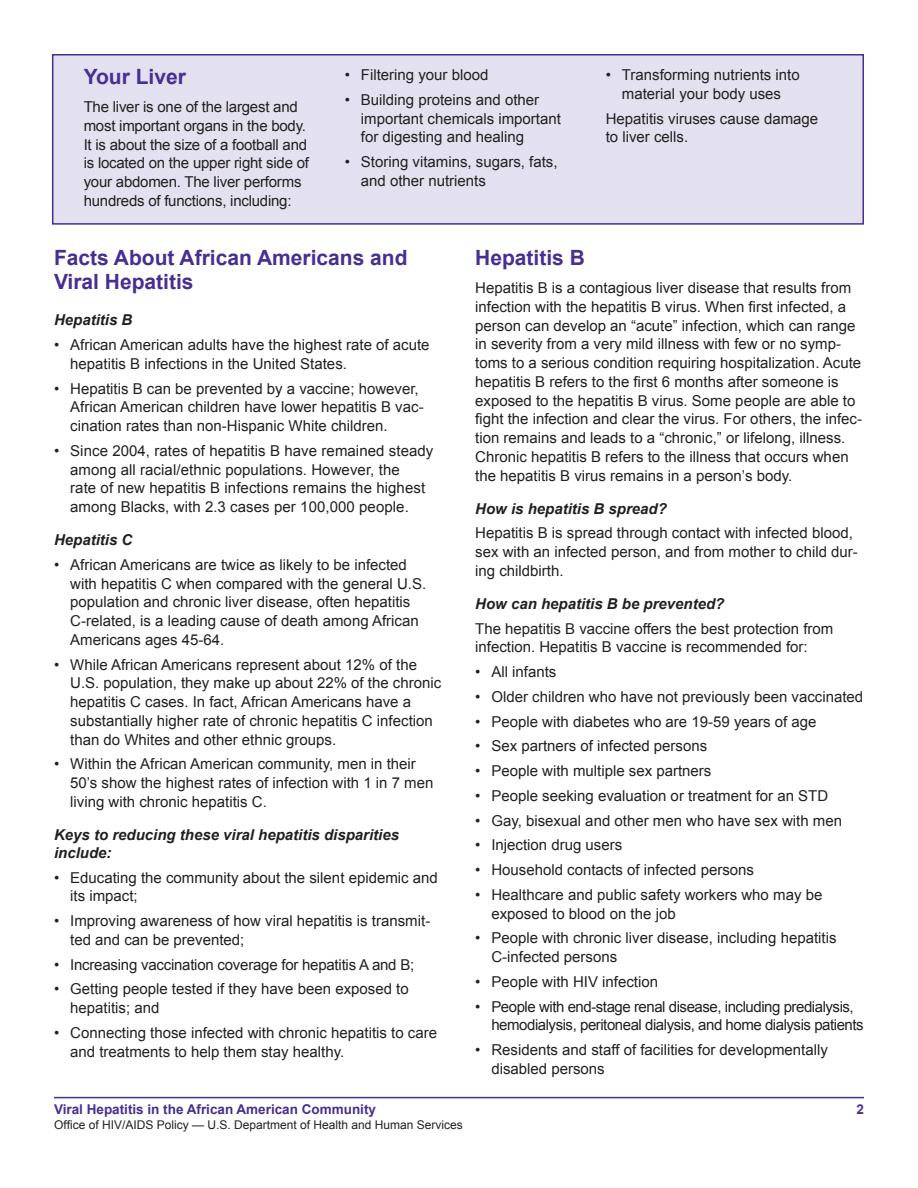
<style>
.page{position:relative;width:918px;height:1188px;background:#fff}
.page>*{position:absolute;margin:0;border:0;box-sizing:border-box;transform-origin:0 0}
.t1{font:700 21px/24px "Arial";color:#482e92}
.t2{font:15px/18.8px "Arial";color:#231f20}
.t3{font:15px/18.8px "Arial";letter-spacing:-.03em;color:#231f20}
.t4{font:italic 700 15px/18px "Arial";color:#231f20}
.t5{font:700 13.5px "Arial";color:#482e92}
.t6{font:12px "Arial";color:#231f20}
.s1{font-weight:700;font-style:italic}
</style>
<div class="page">
<hr style="left:54px;top:1097px;width:810px;height:1px;background:#482e92">
<div style="left:52px;top:54px;width:812px;height:171px;background:#e3e0ef;border:2px solid #482e92"></div>
<p class="t1" style="left:84px;top:66px;width:104px">Your Liver</p>
<p class="t2" style="left:84px;top:98px;width:227px">The liver is one of the largest and most important organs in the body.<br>It is about the size of a football and is located on the upper right side of your abdomen. The liver performs hundreds of functions, including:</p>
<p class="t2" style="left:345px;top:66px;width:145px">• Filtering your blood</p>
<p class="t2" style="left:361px;top:90px;width:202px;text-indent:-16px">• Building proteins and other important chemicals important for digesting and healing</p>
<p class="t2" style="left:361px;top:153px;width:198px;text-indent:-16px">• Storing vitamins, sugars, fats, and other nutrients</p>
<p class="t2" style="left:606px;top:66px;width:196px;text-align:center">• Transforming nutrients into material your body uses</p>
<p class="t2" style="left:606px;top:109px;width:214px">Hepatitis viruses cause damage to liver cells.</p>
<p class="t1" style="left:54px;top:247px;width:355px">Facts About African Americans and<br>Viral Hepatitis</p>
<p class="t4" style="left:54px;top:312px;width:80px">Hepatitis B</p>
<p class="t2" style="left:70px;top:336px;width:361px;text-indent:-16px">• African American adults have the highest rate of acute hepatitis B infections in the United States.</p>
<p class="t2" style="left:70px;top:379px;width:355px;text-indent:-16px">• Hepatitis B can be prevented by a vaccine; however,<br>African American children have lower hepatitis B vac&shy;cination rates than non-Hispanic White children.</p>
<p class="t2" style="left:70px;top:441px;width:365px;text-indent:-16px">• Since 2004, rates of hepatitis B have remained steady among all racial/ethnic populations. However, the<br>rate of new hepatitis B infections remains the highest among Blacks, with 2.3 cases per 100,000 people.</p>
<p class="t4" style="left:54px;top:531px;width:80px">Hepatitis C</p>
<p class="t2" style="left:70px;top:555px;width:357px;text-indent:-16px">• African Americans are twice as likely to be infected with hepatitis C when compared with the general U.S. population and chronic liver disease, often hepatitis C-related, is a leading cause of death among African Americans ages 45-64.</p>
<p class="t2" style="left:70px;top:655px;width:373px;text-indent:-16px">• While African Americans represent about 12% of the U.S. population, they make up about 22% of the chronic hepatitis C cases. In fact, African Americans have a substantially higher rate of chronic hepatitis C infection than do Whites and other ethnic groups.</p>
<p class="t2" style="left:70px;top:755px;width:365px;text-indent:-16px">• Within the African American community, men in their<br>50’s show the highest rates of infection with 1 in 7 men living with chronic hepatitis C.</p>
<p class="t4" style="left:54px;top:826px;width:347px">Keys to reducing these viral hepatitis disparities include:</p>
<p class="t2" style="left:70px;top:868px;width:369px;text-indent:-16px">• Educating the community about the silent epidemic and its impact;</p>
<p class="t2" style="left:70px;top:912px;width:362px;text-indent:-16px">• Improving awareness of how viral hepatitis is transmit&shy;ted and can be prevented;</p>
<p class="t2" style="left:54px;top:955px;width:362px">• Increasing vaccination coverage for hepatitis A and B;</p>
<p class="t2" style="left:70px;top:980px;width:340px;text-indent:-16px">• Getting people tested if they have been exposed to hepatitis; and</p>
<p class="t2" style="left:70px;top:1023px;width:368px;text-indent:-16px">• Connecting those infected with chronic hepatitis to care and treatments to help them stay healthy.</p>
<p class="t1" style="left:475px;top:247px;width:111px">Hepatitis B</p>
<p class="t2" style="left:475px;top:279px;width:388px">Hepatitis B is a contagious liver disease that results from infection with the hepatitis B virus. When first infected, a person can develop an “acute” infection, which can range in severity from a very mild illness with few or no symp&shy;toms to a serious condition requiring hospitalization. Acute hepatitis B refers to the first 6 months after someone is exposed to the hepatitis B virus. Some people are able to fight the infection and clear the virus. For others, the infec&shy;tion remains and leads to a “chronic,” or lifelong, illness.<br>Chronic hepatitis B refers to the illness that occurs when the hepatitis B virus remains in a person’s body.</p>
<p class="t2" style="left:475px;top:496px;width:379px;line-height:24.8px"><span class="s1">How is hepatitis B spread?<br></span>Hepatitis B is spread through contact with infected blood,</p>
<p class="t2" style="left:475px;top:543px;width:384px">sex with an infected person, and from mother to child dur&shy;ing childbirth.</p>
<p class="t2" style="left:475px;top:591px;width:360px;line-height:24.8px"><span class="s1">How can hepatitis B be prevented?<br></span>The hepatitis B vaccine offers the best protection from</p>
<p class="t2" style="left:475px;top:638px;width:334px">infection. Hepatitis B vaccine is recommended for:</p>
<p class="t2" style="left:475px;top:663px;width:83px">• All infants</p>
<p class="t2" style="left:475px;top:687px;width:390px">• Older children who have not previously been vaccinated</p>
<p class="t2" style="left:475px;top:712px;width:343px">• People with diabetes who are 19-59 years of age</p>
<p class="t2" style="left:475px;top:737px;width:234px">• Sex partners of infected persons</p>
<p class="t2" style="left:475px;top:762px;width:238px">• People with multiple sex partners</p>
<p class="t2" style="left:475px;top:786px;width:355px">• People seeking evaluation or treatment for an STD</p>
<p class="t2" style="left:475px;top:811px;width:368px">• Gay, bisexual and other men who have sex with men</p>
<p class="t2" style="left:475px;top:836px;width:149px">• Injection drug users</p>
<p class="t2" style="left:475px;top:861px;width:280px">• Household contacts of infected persons</p>
<p class="t2" style="left:491px;top:885px;width:332px;text-indent:-16px">• Healthcare and public safety workers who may be exposed to blood on the job</p>
<p class="t2" style="left:491px;top:929px;width:347px;text-indent:-16px">• People with chronic liver disease, including hepatitis<br>C-infected persons</p>
<p class="t2" style="left:475px;top:972px;width:184px">• People with HIV infection</p>
<p class="t3" style="left:491px;top:997px;width:374px;text-indent:-16px">• People with end-stage renal disease, including predialysis, hemodialysis, peritoneal dialysis, and home dialysis patients</p>
<p class="t2" style="left:491px;top:1041px;width:338px;text-indent:-16px">• Residents and staff of facilities for developmentally disabled persons</p>
<p class="t5" style="left:54px;top:1101px;width:324px">Viral Hepatitis in the African American Community</p>
<p class="t5" style="left:856px;top:1101px;width:9px">2</p>
<p class="t6" style="left:54px;top:1117px;width:410px">Office of HIV/AIDS Policy — U.S. Department of Health and Human Services</p>
</div>
